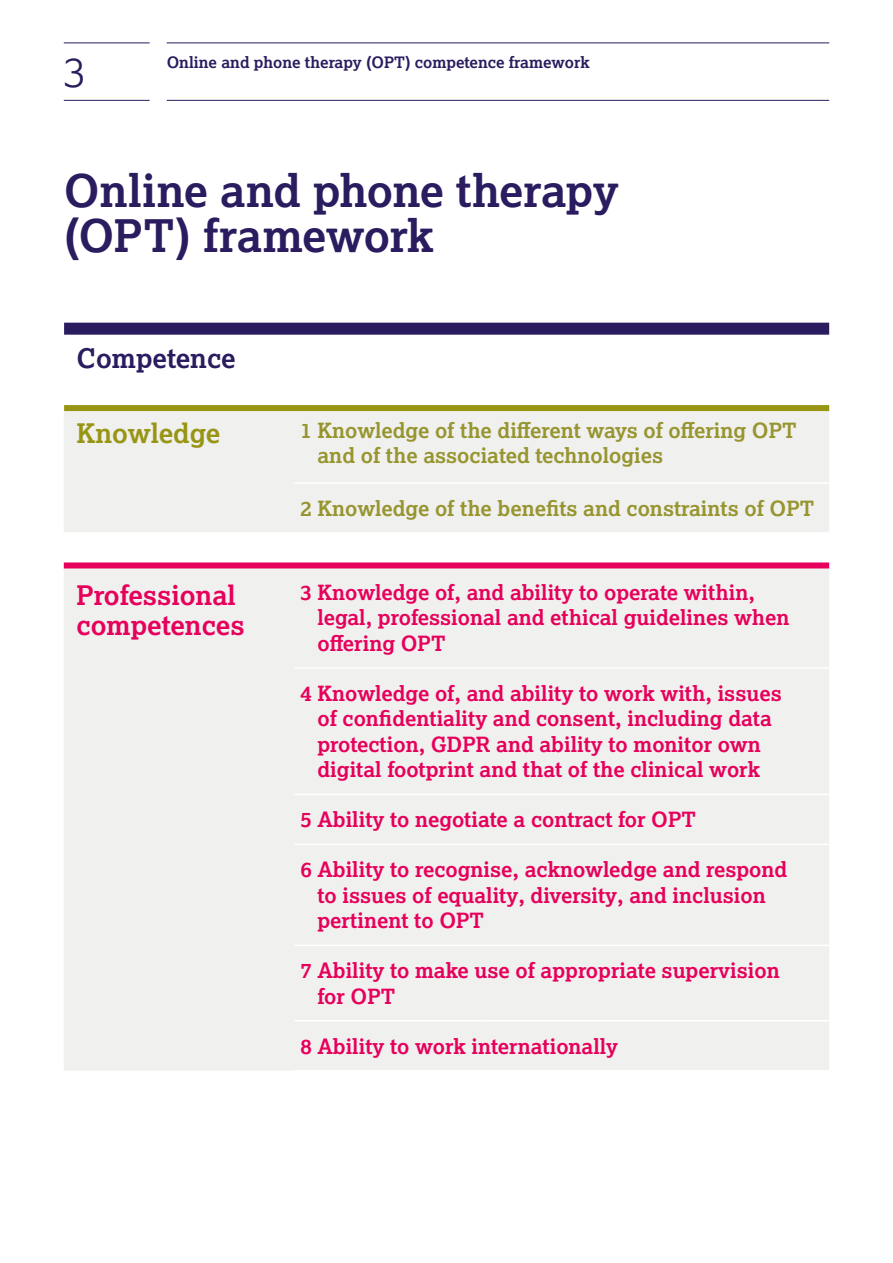
<style>
.page{position:relative;width:893px;height:1263px;background:#fff}
.page>*{position:absolute;margin:0;border:0;box-sizing:border-box;transform-origin:0 0}
.Heading_2{font:700 45px/45px "Lexia";letter-spacing:-.01em;color:#2a1c5f}
.t1{font:300 42px "Lexia";color:#2a1c5f}
.Heading_5{font:700 27px/30px "Lexia";color:#e6005b}
.Heading_5-2{font:700 27px "Lexia";color:#2a1c5f}
.Heading_5-3{font:700 27px "Lexia";color:#989514}
.Heading_5-4{font:700 21px/25.5px "Lexia";color:#e6005b}
.Heading_5-5{font:700 21px/25.5px "Lexia";color:#97952f}
.t2{font:700 15.75px "Lexia";color:#2a1c5f}
</style>
<div class="page">
<div style="left:64px;top:411px;width:765px;height:660px;background:#f0f0ee"></div>
<svg style="left:64px;top:534px;width:765px;height:28px"></svg>
<hr style="left:294px;top:482px;width:192px;height:2px;background:#fff">
<hr style="left:486px;top:482px;width:343px;height:2px;background:#fff">
<hr style="left:64px;top:532px;width:191px;height:2px;background:#fff">
<hr style="left:255px;top:532px;width:39px;height:2px;background:#fff">
<hr style="left:294px;top:532px;width:192px;height:2px;background:#fff">
<hr style="left:486px;top:532px;width:343px;height:2px;background:#fff">
<hr style="left:294px;top:667px;width:192px;height:2px;background:#fff">
<hr style="left:486px;top:667px;width:343px;height:2px;background:#fff">
<hr style="left:294px;top:794px;width:192px;height:1px;background:#fff">
<hr style="left:486px;top:794px;width:343px;height:1px;background:#fff">
<hr style="left:294px;top:844px;width:192px;height:1px;background:#fff">
<hr style="left:486px;top:844px;width:343px;height:1px;background:#fff">
<hr style="left:294px;top:944px;width:192px;height:2px;background:#fff">
<hr style="left:486px;top:944px;width:343px;height:2px;background:#fff">
<hr style="left:294px;top:1020px;width:192px;height:1px;background:#fff">
<hr style="left:486px;top:1020px;width:343px;height:1px;background:#fff">
<hr style="left:294px;top:1070px;width:192px;height:1px;background:#fff">
<hr style="left:486px;top:1070px;width:343px;height:1px;background:#fff">
<div style="left:64px;top:405px;width:765px;height:6px;background:#989514"></div>
<div style="left:64px;top:323px;width:765px;height:12px;background:#2a1c5f"></div>
<div style="left:64px;top:562px;width:765px;height:6px;background:#e6005b"></div>
<hr style="left:167px;top:43px;width:662px;height:1px;background:#2a1c5f">
<hr style="left:64px;top:43px;width:86px;height:1px;background:#2a1c5f">
<hr style="left:167px;top:100px;width:662px;height:1px;background:#2a1c5f">
<hr style="left:64px;top:100px;width:86px;height:1px;background:#2a1c5f">
<h2 class="t1" style="left:64px;top:45px;width:24px">3</h2>
<p class="t2" style="left:167px;top:52px;width:425px">Online and phone therapy (OPT) competence framework</p>
<h2 class="Heading_2" style="left:64px;top:167px;width:556px">Online and phone therapy (OPT) framework</h2>
<h5 class="Heading_5-2" style="left:77px;top:341px;width:161px">Competence</h5>
<h5 class="Heading_5-3" style="left:77px;top:416px;width:145px">Knowledge</h5>
<h5 class="Heading_5-5" style="left:317px;top:417px;width:481px;text-indent:-17px">1 Knowledge of the different ways of offering OPT and of the associated technologies</h5>
<h5 class="Heading_5-5" style="left:300px;top:495px;width:515px">2 Knowledge of the benefits and constraints of OPT</h5>
<h5 class="Heading_5" style="left:77px;top:579px;width:170px">Professional competences</h5>
<h5 class="Heading_5-4" style="left:317px;top:579px;width:473px;text-indent:-17px">3 Knowledge of, and ability to operate within, legal, professional and ethical guidelines when offering OPT</h5>
<h5 class="Heading_5-4" style="left:300px;top:680px;width:483px;text-align:center">4 Knowledge of, and ability to work with, issues of confidentiality and consent, including data protection, GDPR and ability to monitor own digital footprint and that of the clinical work</h5>
<h5 class="Heading_5-4" style="left:300px;top:806px;width:397px">5 Ability to negotiate a contract for OPT</h5>
<h5 class="Heading_5-4" style="left:317px;top:856px;width:471px;text-indent:-17px">6 Ability to recognise, acknowledge and respond to issues of equality, diversity, and inclusion pertinent to OPT</h5>
<h5 class="Heading_5-4" style="left:317px;top:957px;width:464px;text-indent:-17px">7 Ability to make use of appropriate supervision for OPT</h5>
<h5 class="Heading_5-4" style="left:300px;top:1033px;width:319px">8 Ability to work internationally</h5>
</div>
